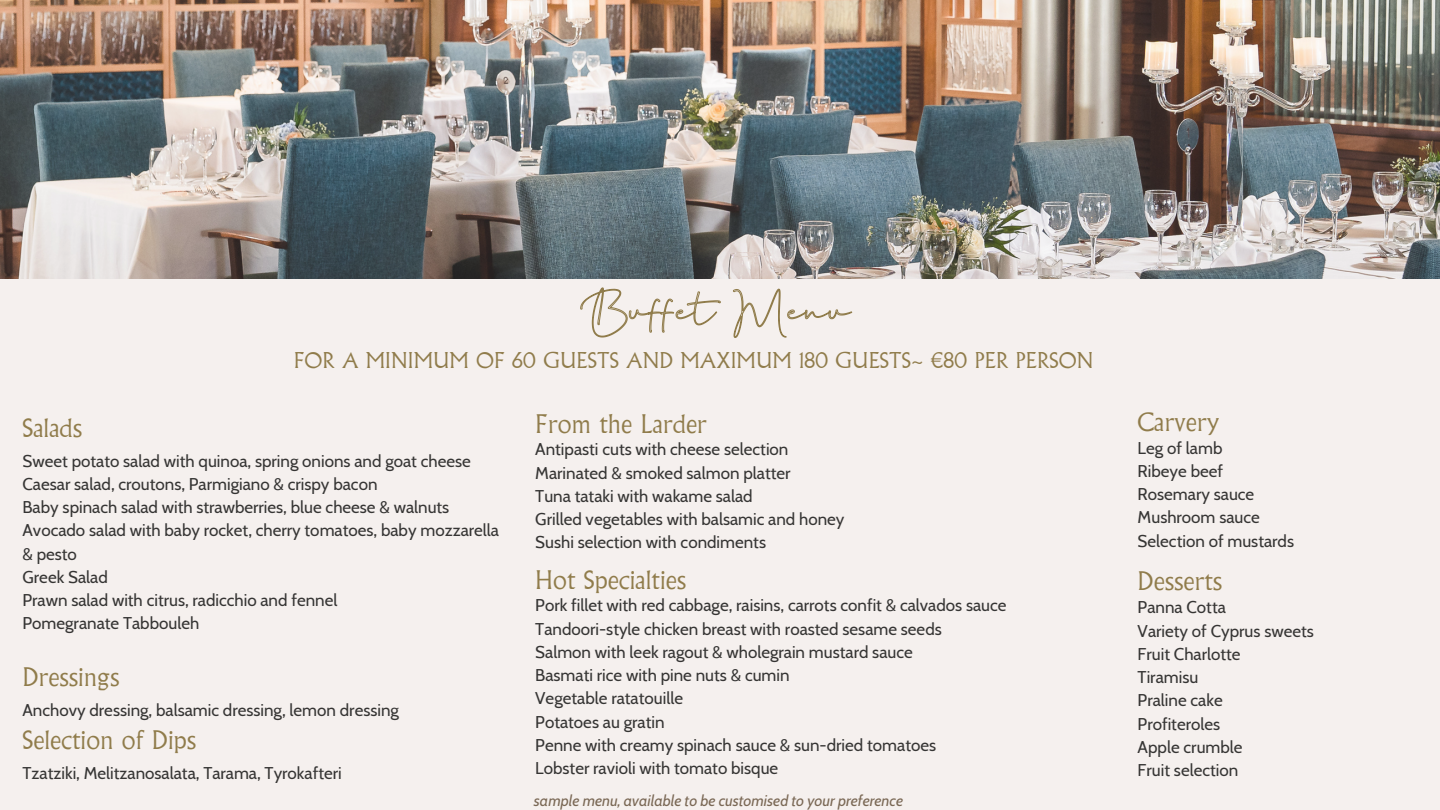
<style>
.page{position:relative;width:1440px;height:810px;background:#f5f0ee}
.page>*{position:absolute;margin:0;border:0;box-sizing:border-box;transform-origin:0 0}
.t1{font:300 25px "Albertus MT Pro";color:#907c4b}
.t2{font:300 21.3px "Albertus MT Pro";color:#907c4b}
.t3{font:17px/23.2px "Cabin";color:#363534}
.t4{font:italic 15.5px "Cabin";color:#7a6855}
</style>
<div class="page">
<img style="left:0;top:0;width:1440px;height:279px">
<svg style="left:580px;top:287px;width:272px;height:51px"></svg>
<h1 class="t2" style="left:294px;top:351px;width:801px">FOR A MINIMUM OF 60 GUESTS AND MAXIMUM 180 GUESTS~ €80 PER PERSON</h1>
<p class="t1" style="left:23px;top:416px;width:61px">Salads</p>
<h3 class="t3" style="left:23px;top:449px;width:450px">Sweet potato salad with quinoa, spring onions and goat cheese</h3>
<h2 class="t3" style="left:23px;top:472px;width:357px">Caesar salad, croutons, Parmigiano &amp; crispy bacon</h2>
<p class="t3" style="left:23px;top:495px;width:428px">Baby spinach salad with strawberries, blue cheese &amp; walnuts</p>
<p class="t3" style="left:23px;top:519px;width:478px">Avocado salad with baby rocket, cherry tomatoes, baby mozzarella</p>
<p class="t3" style="left:23px;top:542px;width:56px">&amp; pesto</p>
<p class="t3" style="left:23px;top:565px;width:87px">Greek Salad</p>
<p class="t3" style="left:23px;top:588px;width:316px">Prawn salad with citrus, radicchio and fennel</p>
<p class="t3" style="left:23px;top:612px;width:178px">Pomegranate Tabbouleh</p>
<p class="t1" style="left:23px;top:665px;width:98px">Dressings</p>
<p class="t3" style="left:23px;top:698px;width:378px">Anchovy dressing, balsamic dressing, lemon dressing</p>
<p class="t1" style="left:23px;top:729px;width:175px">Selection of Dips</p>
<p class="t3" style="left:23px;top:761px;width:321px">Tzatziki, Melitzanosalata, Tarama, Tyrokafteri</p>
<p class="t1" style="left:535px;top:412px;width:173px">From the Larder</p>
<h2 class="t3" style="left:535px;top:438px;width:255px">Antipasti cuts with cheese selection</h2>
<p class="t3" style="left:535px;top:461px;width:257px">Marinated &amp; smoked salmon platter</p>
<p class="t3" style="left:535px;top:484px;width:219px">Tuna tataki with wakame salad</p>
<p class="t3" style="left:535px;top:508px;width:311px">Grilled vegetables with balsamic and honey</p>
<p class="t3" style="left:535px;top:531px;width:232px">Sushi selection with condiments</p>
<p class="t1" style="left:535px;top:568px;width:152px">Hot Specialties</p>
<h2 class="t3" style="left:535px;top:594px;width:473px">Pork fillet with red cabbage, raisins, carrots confit &amp; calvados sauce<br>Tandoori-style chicken breast with roasted sesame seeds</h2>
<p class="t3" style="left:535px;top:640px;width:379px">Salmon with leek ragout &amp; wholegrain mustard sauce</p>
<p class="t3" style="left:535px;top:664px;width:256px">Basmati rice with pine nuts &amp; cumin</p>
<p class="t3" style="left:535px;top:687px;width:149px">Vegetable ratatouille</p>
<p class="t3" style="left:535px;top:710px;width:131px">Potatoes au gratin</p>
<p class="t3" style="left:535px;top:733px;width:402px">Penne with creamy spinach sauce &amp; sun-dried tomatoes</p>
<p class="t3" style="left:535px;top:757px;width:245px">Lobster ravioli with tomato bisque</p>
<p class="t4" style="left:534px;top:791px;width:371px">sample menu, available to be customised to your preference</p>
<h2 class="t1" style="left:1138px;top:410px;width:83px">Carvery</h2>
<p class="t3" style="left:1138px;top:436px;width:86px">Leg of lamb</p>
<h2 class="t3" style="left:1138px;top:459px;width:87px">Ribeye beef</h2>
<p class="t3" style="left:1138px;top:483px;width:118px">Rosemary sauce</p>
<h2 class="t3" style="left:1138px;top:506px;width:124px">Mushroom sauce</h2>
<p class="t3" style="left:1138px;top:529px;width:158px">Selection of mustards</p>
<p class="t1" style="left:1138px;top:570px;width:86px">Desserts</p>
<p class="t3" style="left:1138px;top:596px;width:90px">Panna Cotta</p>
<p class="t3" style="left:1138px;top:619px;width:178px">Variety of Cyprus sweets</p>
<p class="t3" style="left:1138px;top:642px;width:105px">Fruit Charlotte</p>
<h2 class="t3" style="left:1138px;top:665px;width:62px">Tiramisu</h2>
<p class="t3" style="left:1138px;top:689px;width:87px">Praline cake</p>
<p class="t3" style="left:1138px;top:712px;width:84px">Profiteroles</p>
<p class="t3" style="left:1138px;top:735px;width:106px">Apple crumble</p>
<p class="t3" style="left:1138px;top:758px;width:102px">Fruit selection</p>
</div>
